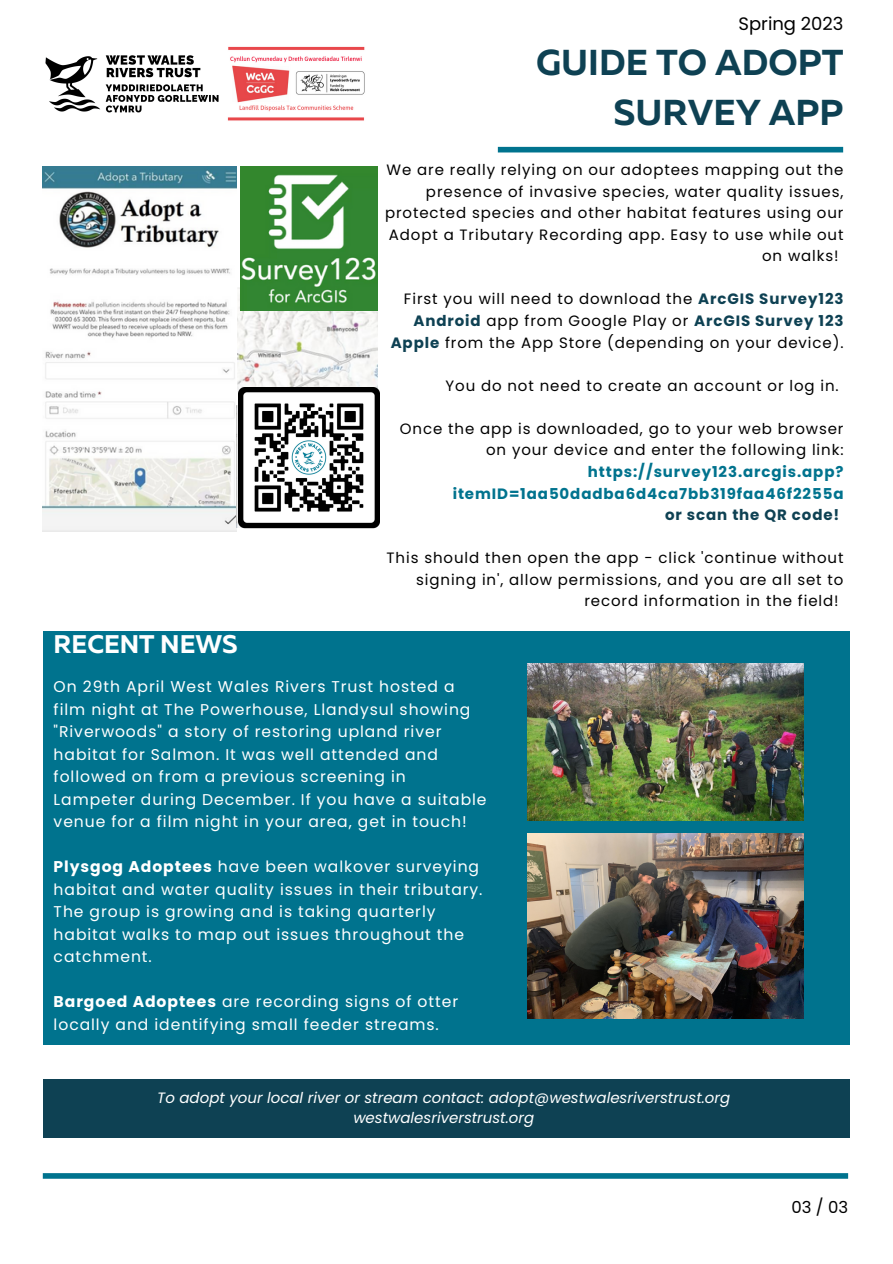
<style>
.page{position:relative;width:893px;height:1264px;background:#fff}
.page>*{position:absolute;margin:0;border:0;box-sizing:border-box;transform-origin:0 0}
.t1{font:700 36px/49.5px "Muller";color:#0e4153;text-align:right}
.t2{font:700 25.5px "Muller";color:#fff}
.t3{font:18px "Poppins";color:#000}
.t4{font:16.5px "Poppins";color:#000}
.t5{font:15.6px/22.5px "Poppins";letter-spacing:.06em;color:#fff}
.t6{font:15px/21.6px "Poppins";letter-spacing:.06em;color:#000;text-align:right}
.t7{font:italic 15px/20.2px "Poppins";color:#fff;text-align:center}
.t8{font:700 15px/21.6px "Poppins";letter-spacing:.06em;color:#00738e;text-align:right}
.t9{font:700 15px "Poppins";letter-spacing:.06em;color:#0e4153}
.s1{font-weight:700;color:#0e4153}
.s2{font-weight:700}
</style>
<div class="page">
<div style="left:43px;top:631px;width:806px;height:413px;background:#00738e"></div>
<div style="left:43px;top:1079px;width:806px;height:58px;background:#0e4153"></div>
<div style="left:498px;top:147px;width:345px;height:5px;background:#00738e"></div>
<div style="left:43px;top:1173px;width:805px;height:5px;background:#00738e"></div>
<img style="left:237px;top:288px;width:140px;height:102px">
<img style="left:240px;top:166px;width:137px;height:144px">
<img style="left:43px;top:166px;width:193px;height:366px">
<img style="left:527px;top:663px;width:276px;height:157px">
<img style="left:527px;top:833px;width:276px;height:185px">
<img style="left:238px;top:387px;width:141px;height:142px">
<img style="left:227px;top:46px;width:138px;height:75px">
<img style="left:45px;top:55px;width:174px;height:58px">
<p class="t3" style="left:738px;top:11px;width:106px">Spring 2023</p>
<p class="t2" style="left:54px;top:634px;width:186px">RECENT NEWS</p>
<p class="t1" style="left:536px;top:41px;width:309px">GUIDE TO ADOPT<br>SURVEY APP</p>
<p class="t6" style="left:386px;top:159px;width:458px">We are really relying on our adoptees mapping out the</p>
<p class="t6" style="left:426px;top:180px;width:419px">presence of invasive species, water quality issues,</p>
<p class="t6" style="left:385px;top:202px;width:460px">protected species and other habitat features using our</p>
<p class="t6" style="left:389px;top:224px;width:456px">Adopt a Tributary Recording app. Easy to use while out</p>
<p class="t6" style="left:762px;top:245px;width:78px">on walks!</p>
<p class="t6" style="left:390px;top:288px;width:454px">First you will need to download the <span class="s1">ArcGIS Survey123<br>Android</span> app from Google Play or <span class="s1">ArcGIS Survey 123<br>Apple</span> from the App Store (depending on your device).</p>
<p class="t6" style="left:445px;top:375px;width:394px">You do not need to create an account or log in.</p>
<p class="t6" style="left:400px;top:418px;width:445px">Once the app is downloaded, go to your web browser on your device and enter the following link:</p>
<p class="t8" style="left:452px;top:461px;width:392px">https://survey123.arcgis.app? itemID=1aa50dadba6d4ca7bb319faa46f2255a</p>
<p class="t9" style="left:665px;top:504px;width:176px">or scan the QR code!</p>
<p class="t6" style="left:386px;top:547px;width:458px">This should then open the app - click 'continue without</p>
<p class="t6" style="left:416px;top:569px;width:429px">signing in', allow permissions, and you are all set to</p>
<p class="t6" style="left:584px;top:590px;width:256px">record information in the field!</p>
<p class="t5" style="left:54px;top:675px;width:434px">On 29th April West Wales Rivers Trust hosted a film night at The Powerhouse, Llandysul showing "Riverwoods" a story of restoring upland river habitat for Salmon. It was well attended and followed on from a previous screening in Lampeter during December. If you have a suitable venue for a film night in your area, get in touch!</p>
<p class="t5" style="left:54px;top:855px;width:430px"><span class="s2">Plysgog Adoptees</span> have been walkover surveying habitat and water quality issues in their tributary.<br>The group is growing and is taking quarterly habitat walks to map out issues throughout the catchment.</p>
<p class="t5" style="left:54px;top:990px;width:406px"><span class="s2">Bargoed Adoptees</span> are recording signs of otter locally and identifying small feeder streams.</p>
<p class="t7" style="left:157px;top:1087px;width:574px">To adopt your local river or stream contact: adopt@westwalesriverstrust.org westwalesriverstrust.org</p>
<p class="t4" style="left:791px;top:1195px;width:58px">03 / 03</p>
</div>
